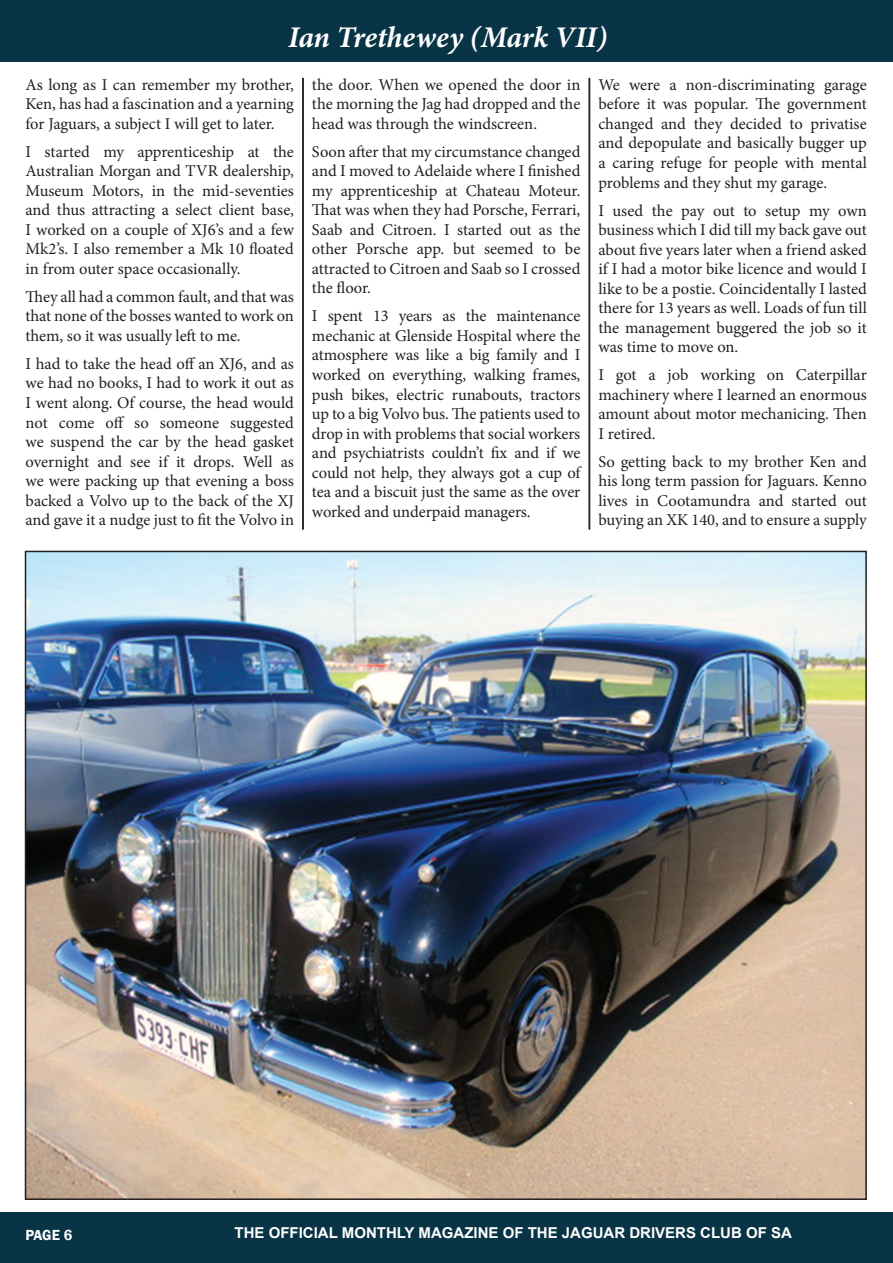
<style>
.page{position:relative;width:893px;height:1263px;background:#fff}
.page>*{position:absolute;margin:0;border:0;box-sizing:border-box;transform-origin:0 0}
.t1{font:italic 700 30px "Minion Pro";letter-spacing:-.005em;color:#fff}
.t2{font:16.5px/19.5px "Minion Pro";letter-spacing:-.005em;color:#231f20;text-align:justify}
.t3{font:700 15px "Arial";color:#fff}
.t4{font:600 15px "Franklin Gothic";color:#fff}
</style>
<div class="page">
<div style="left:0;top:1212px;width:893px;height:51px;background:#093446"></div>
<div style="left:0;top:0;width:893px;height:26px;background:#093446"></div>
<div style="left:0;top:11px;width:893px;height:51px;background:#093446"></div>
<hr style="left:302px;top:78px;width:2px;height:451px;background:#231f20">
<hr style="left:589px;top:78px;width:1px;height:451px;background:#231f20">
<img style="left:28px;top:554px;width:836px;height:643px">
<h1 class="t1" style="left:288px;top:16px;width:321px">Ian Trethewey (Mark VII)</h1>
<p class="t2" style="left:26px;top:75px;width:270px">As long as I can remember my brother, Ken, has had a fascination and a yearning for Jaguars, a subject I will get to later.</p>
<p class="t2" style="left:26px;top:142px;width:270px">I started my apprenticeship at the Australian Morgan and TVR dealership, Museum Motors, in the mid-seventies and thus attracting a select client base, I worked on a couple of XJ6’s and a few Mk2’s. I also remember a Mk 10 floated in from outer space occasionally.</p>
<p class="t2" style="left:26px;top:287px;width:270px">They all had a common fault, and that was that none of the bosses wanted to work on them, so it was usually left to me.</p>
<p class="t2" style="left:26px;top:354px;width:270px">I had to take the head off an XJ6, and as we had no books, I had to work it out as I went along. Of course, the head would not come off so someone suggested we suspend the car by the head gasket overnight and see if it drops. Well as we were packing up that evening a boss backed a Volvo up to the back of the XJ and gave it a nudge just to fit the Volvo in</p>
<p class="t2" style="left:312px;top:75px;width:270px">the door. When we opened the door in the morning the Jag had dropped and the head was through the windscreen.</p>
<p class="t2" style="left:312px;top:142px;width:270px">Soon after that my circumstance changed and I moved to Adelaide where I finished my apprenticeship at Chateau Moteur.<br>That was when they had Porsche, Ferrari, Saab and Citroen. I started out as the other Porsche app. but seemed to be attracted to Citroen and Saab so I crossed the floor.</p>
<p class="t2" style="left:312px;top:307px;width:270px">I spent 13 years as the maintenance mechanic at Glenside Hospital where the atmosphere was like a big family and I worked on everything, walking frames, push bikes, electric runabouts, tractors up to a big Volvo bus. The patients used to drop in with problems that social workers and psychiatrists couldn’t fix and if we could not help, they always got a cup of tea and a biscuit just the same as the over worked and underpaid managers.</p>
<p class="t2" style="left:598px;top:75px;width:270px">We were a non-discriminating garage before it was popular. The government changed and they decided to privatise and depopulate and basically bugger up a caring refuge for people with mental problems and they shut my garage.</p>
<p class="t2" style="left:598px;top:201px;width:270px">I used the pay out to setup my own business which I did till my back gave out about five years later when a friend asked if I had a motor bike licence and would I like to be a postie. Coincidentally I lasted there for 13 years as well. Loads of fun till the management buggered the job so it was time to move on.</p>
<p class="t2" style="left:598px;top:365px;width:270px">I got a job working on Caterpillar machinery where I learned an enormous amount about motor mechanicing. Then I retired.</p>
<p class="t2" style="left:598px;top:452px;width:270px">So getting back to my brother Ken and his long term passion for Jaguars. Kenno lives in Cootamundra and started out buying an XK 140, and to ensure a supply</p>
<p class="t4" style="left:25px;top:1226px;width:49px">PAGE 6</p>
<p class="t3" style="left:235px;top:1222px;width:559px">THE OFFICIAL MONTHLY MAGAZINE OF THE JAGUAR DRIVERS CLUB OF SA</p>
</div>
